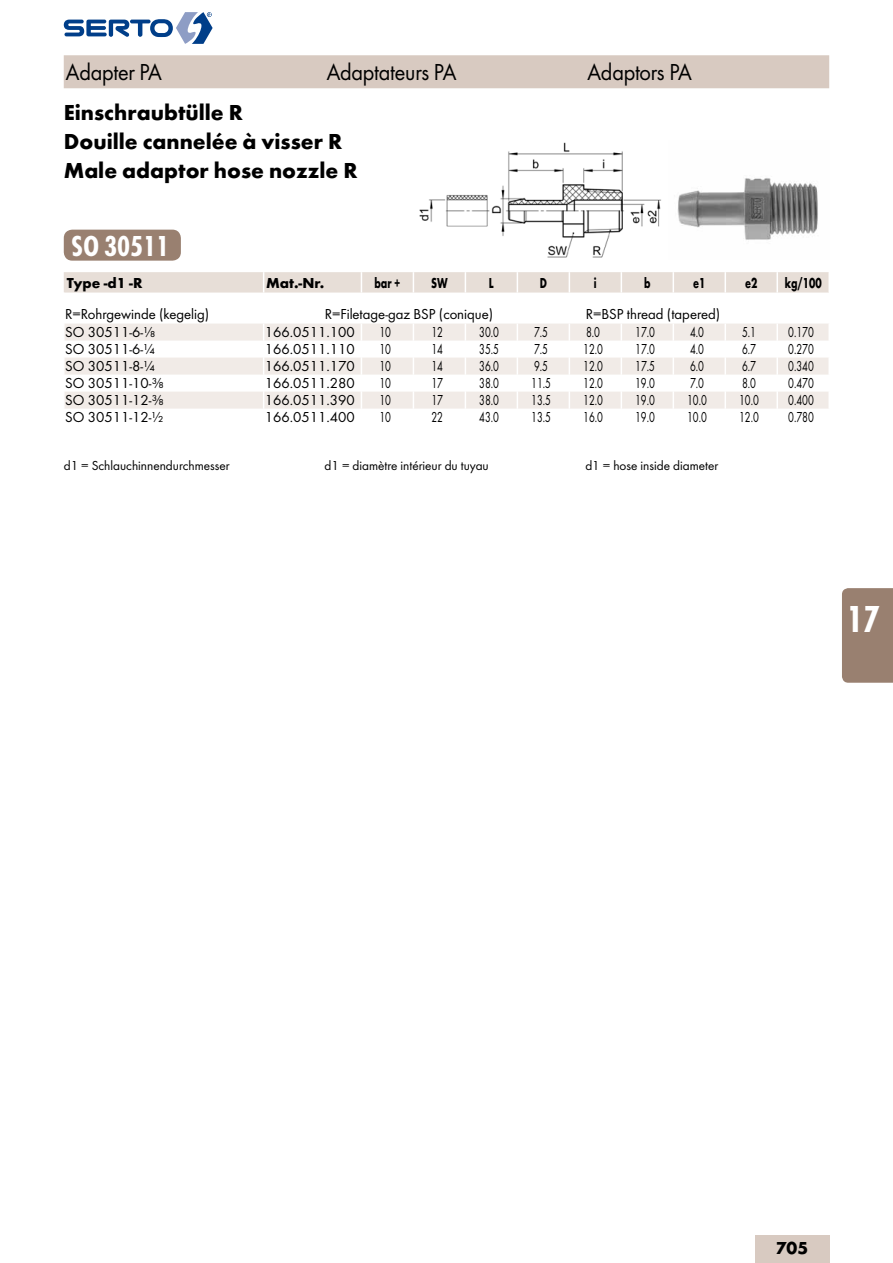
<style>
.page{position:relative;width:893px;height:1263px;background:#fff}
.page>*{position:absolute;margin:0;border:0;box-sizing:border-box;transform-origin:0 0}
.t1{font:700 39px "Futura Con";color:#fff}
.t2{font:700 30px "Futura Con";color:#fff}
.t3{font:24px "Futura Boo";letter-spacing:-.01em;color:#000;scale:.94 1}
.t4{font:700 22.5px/28.8px "Futura";color:#000}
.t5{font:700 18px "Futura";color:#000}
.t6{font:15px "Futura Boo";color:#000}
.t7{font:15px "Futura Boo";color:#000;scale:.7 1}
.t8{font:700 15px "Futura";color:#000;scale:.7 1}
.t9{font:700 15px "Futura";color:#000}
.t10{font:13.5px "Futura Boo";color:#000}
</style>
<div class="page">
<svg style="left:64px;top:12px;width:149px;height:32px"></svg>
<div style="left:63px;top:55px;width:767px;height:34px;background:#d8cac1"></div>
<svg style="left:63px;top:229px;width:766px;height:180px"></svg>
<hr style="left:724px;top:272px;width:2px;height:21px;background:#fff">
<hr style="left:776px;top:272px;width:2px;height:21px;background:#fff">
<hr style="left:828px;top:272px;width:2px;height:21px;background:#fff">
<img style="left:417px;top:142px;width:247px;height:117px">
<img style="left:668px;top:178px;width:161px;height:81px">
<div style="left:64px;top:230px;width:117px;height:31px;background:#998070;border-radius:9px"></div>
<div style="left:755px;top:1235px;width:74px;height:28px;background:#d8cac1"></div>
<div style="left:842px;top:588px;width:51px;height:95px;background:#998070"></div>
<h3 class="t3" style="left:66px;top:57px;width:104px">Adapter PA</h3>
<h3 class="t3" style="left:327px;top:57px;width:139px">Adaptateurs PA</h3>
<h3 class="t3" style="left:587px;top:57px;width:113px">Adaptors PA</h3>
<h3 class="t4" style="left:64px;top:98px;width:295px">Einschraubtülle R<br>Douille cannelée à visser R<br>Male adaptor hose nozzle R</h3>
<h2 class="t2" style="left:71px;top:228px;width:99px">SO 30511</h2>
<p class="t9" style="left:67px;top:274px;width:77px">Type -d1 -R</p>
<p class="t9" style="left:266px;top:274px;width:60px">Mat.-Nr.</p>
<p class="t8" style="left:374px;top:274px;width:39px">bar +</p>
<p class="t8" style="left:431px;top:274px;width:25px">SW</p>
<p class="t8" style="left:489px;top:274px;width:9px">L</p>
<p class="t8" style="left:540px;top:274px;width:12px">D</p>
<p class="t8" style="left:594px;top:274px;width:6px">i</p>
<p class="t8" style="left:644px;top:274px;width:11px">b</p>
<p class="t8" style="left:693px;top:274px;width:19px">e1</p>
<p class="t8" style="left:745px;top:274px;width:19px">e2</p>
<p class="t8" style="left:785px;top:274px;width:54px">kg/100</p>
<p class="t6" style="left:65px;top:305px;width:145px">R=Rohrgewinde (kegelig)</p>
<p class="t6" style="left:325px;top:305px;width:170px">R=Filetage-gaz BSP (conique)</p>
<p class="t6" style="left:586px;top:305px;width:136px">R=BSP thread (tapered)</p>
<p class="t6" style="left:65px;top:323px;width:92px">SO 30511-6-1/8</p>
<p class="t6" style="left:265px;top:323px;width:91px">166.0511.100</p>
<p class="t7" style="left:379px;top:323px;width:18px">10</p>
<p class="t7" style="left:431px;top:323px;width:18px">12</p>
<p class="t7" style="left:479px;top:323px;width:30px">30.0</p>
<p class="t7" style="left:534px;top:323px;width:21px">7.5</p>
<p class="t7" style="left:586px;top:323px;width:21px">8.0</p>
<p class="t7" style="left:635px;top:323px;width:30px">17.0</p>
<p class="t7" style="left:690px;top:323px;width:21px">4.0</p>
<p class="t7" style="left:742px;top:323px;width:21px">5.1</p>
<p class="t7" style="left:788px;top:323px;width:38px">0.170</p>
<p class="t6" style="left:65px;top:340px;width:92px">SO 30511-6-1/4</p>
<p class="t6" style="left:265px;top:340px;width:91px">166.0511.110</p>
<p class="t7" style="left:379px;top:340px;width:18px">10</p>
<p class="t7" style="left:431px;top:340px;width:18px">14</p>
<p class="t7" style="left:479px;top:340px;width:30px">35.5</p>
<p class="t7" style="left:534px;top:340px;width:21px">7.5</p>
<p class="t7" style="left:583px;top:340px;width:30px">12.0</p>
<p class="t7" style="left:635px;top:340px;width:30px">17.0</p>
<p class="t7" style="left:690px;top:340px;width:21px">4.0</p>
<p class="t7" style="left:742px;top:340px;width:21px">6.7</p>
<p class="t7" style="left:788px;top:340px;width:38px">0.270</p>
<p class="t6" style="left:65px;top:357px;width:92px">SO 30511-8-1/4</p>
<p class="t6" style="left:265px;top:357px;width:91px">166.0511.170</p>
<p class="t7" style="left:379px;top:357px;width:18px">10</p>
<p class="t7" style="left:431px;top:357px;width:18px">14</p>
<p class="t7" style="left:479px;top:357px;width:30px">36.0</p>
<p class="t7" style="left:534px;top:357px;width:21px">9.5</p>
<p class="t7" style="left:583px;top:357px;width:30px">12.0</p>
<p class="t7" style="left:635px;top:357px;width:30px">17.5</p>
<p class="t7" style="left:690px;top:357px;width:21px">6.0</p>
<p class="t7" style="left:742px;top:357px;width:21px">6.7</p>
<p class="t7" style="left:788px;top:357px;width:38px">0.340</p>
<p class="t6" style="left:65px;top:374px;width:100px">SO 30511-10-3/8</p>
<p class="t6" style="left:265px;top:374px;width:91px">166.0511.280</p>
<p class="t7" style="left:379px;top:374px;width:18px">10</p>
<p class="t7" style="left:431px;top:374px;width:18px">17</p>
<p class="t7" style="left:479px;top:374px;width:30px">38.0</p>
<p class="t7" style="left:531px;top:374px;width:30px">11.5</p>
<p class="t7" style="left:583px;top:374px;width:30px">12.0</p>
<p class="t7" style="left:635px;top:374px;width:30px">19.0</p>
<p class="t7" style="left:690px;top:374px;width:21px">7.0</p>
<p class="t7" style="left:742px;top:374px;width:21px">8.0</p>
<p class="t7" style="left:788px;top:374px;width:38px">0.470</p>
<p class="t6" style="left:65px;top:391px;width:100px">SO 30511-12-3/8</p>
<p class="t6" style="left:265px;top:391px;width:91px">166.0511.390</p>
<p class="t7" style="left:379px;top:391px;width:18px">10</p>
<p class="t7" style="left:431px;top:391px;width:18px">17</p>
<p class="t7" style="left:479px;top:391px;width:30px">38.0</p>
<p class="t7" style="left:531px;top:391px;width:30px">13.5</p>
<p class="t7" style="left:583px;top:391px;width:30px">12.0</p>
<p class="t7" style="left:635px;top:391px;width:30px">19.0</p>
<p class="t7" style="left:687px;top:391px;width:30px">10.0</p>
<p class="t7" style="left:739px;top:391px;width:30px">10.0</p>
<p class="t7" style="left:788px;top:391px;width:38px">0.400</p>
<p class="t6" style="left:65px;top:408px;width:100px">SO 30511-12-1/2</p>
<p class="t6" style="left:265px;top:408px;width:91px">166.0511.400</p>
<p class="t7" style="left:379px;top:408px;width:18px">10</p>
<p class="t7" style="left:431px;top:408px;width:18px">22</p>
<p class="t7" style="left:479px;top:408px;width:30px">43.0</p>
<p class="t7" style="left:531px;top:408px;width:30px">13.5</p>
<p class="t7" style="left:583px;top:408px;width:30px">16.0</p>
<p class="t7" style="left:635px;top:408px;width:30px">19.0</p>
<p class="t7" style="left:687px;top:408px;width:30px">10.0</p>
<p class="t7" style="left:739px;top:408px;width:30px">12.0</p>
<p class="t7" style="left:788px;top:408px;width:38px">0.780</p>
<p class="t10" style="left:64px;top:458px;width:167px">d1 = Schlauchinnendurchmesser</p>
<p class="t10" style="left:325px;top:458px;width:166px">d1 = diamètre intérieur du tuyau</p>
<p class="t10" style="left:585px;top:458px;width:134px">d1 = hose inside diameter</p>
<h1 class="t1" style="left:847px;top:597px;width:35px">17</h1>
<p class="t5" style="left:776px;top:1237px;width:34px">705</p>
</div>
